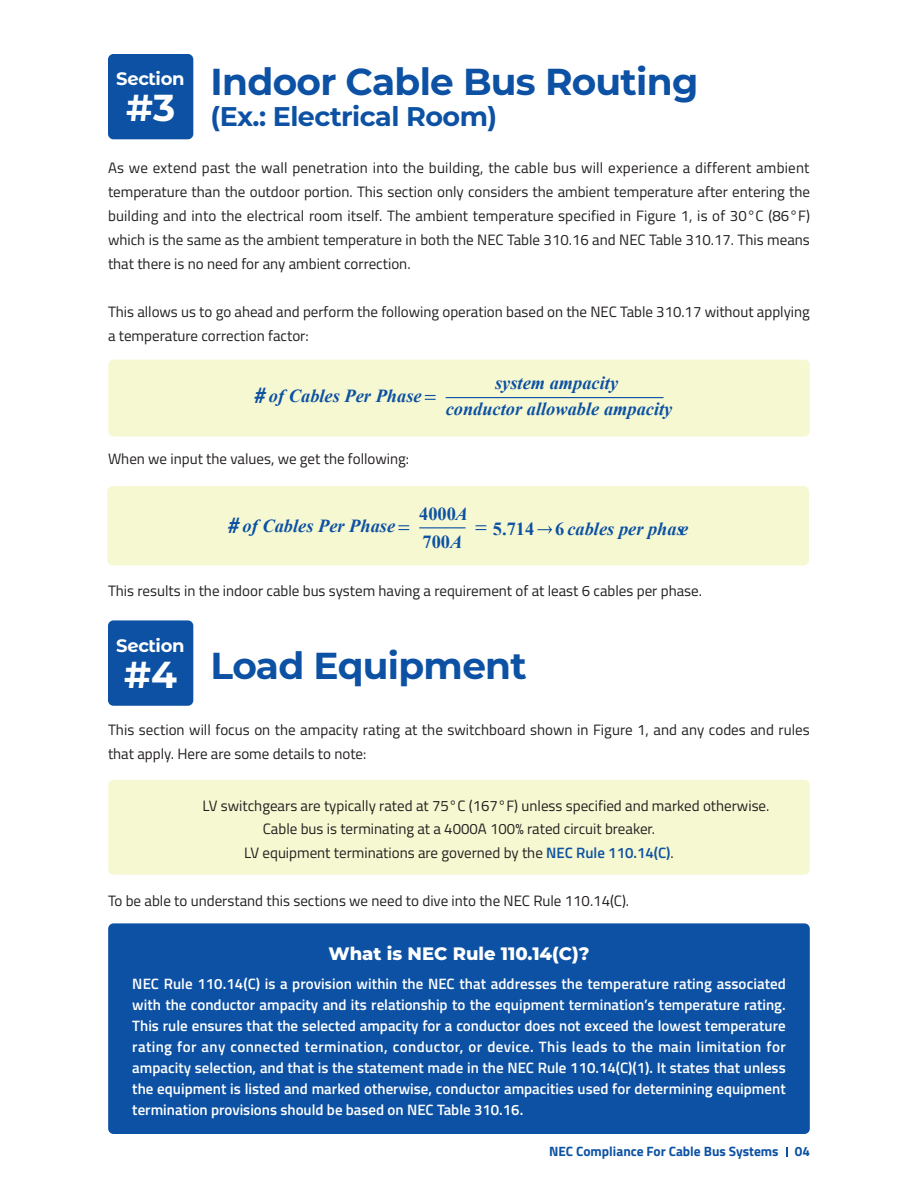
<style>
.page{position:relative;width:918px;height:1188px;background:#fff}
.page>*{position:absolute;margin:0;border:0;box-sizing:border-box;transform-origin:0 0}
.t1{font:700 37.5px "Montserrat";letter-spacing:-.02em;color:#0c51a3}
.t2{font:700 37.5px "Montserrat";color:#fff}
.t3{font:700 27px "Montserrat";letter-spacing:-.02em;color:#0c51a3}
.t4{font:italic 700 18.45px/26.1px "Times New Roman";color:#0c51a3;text-align:center}
.t5{font:700 18.45px "Times New Roman";color:#0c51a3}
.t6{font:800 18px "Montserrat";color:#fff}
.t7{font:700 18px "Montserrat Alternates";letter-spacing:-.02em;color:#fff}
.t8{font:15px/24px "Titillium Web";color:#231f20}
.t9{font:600 15px/21px "Titillium Web";color:#fff;text-align:justify}
.t10{font:700 13.5px "Titillium Web";color:#0c51a3}
.s1{font-family:"Coolvetica Rg";font-weight:400;font-size:23.1px}
.s2{font-style:italic}
.s3{font-style:normal}
.s4{font-weight:600;color:#0c51a3}
</style>
<div class="page">
<svg style="left:786px;top:1147px;width:2px;height:9px"></svg>
<div style="left:108px;top:923px;width:702px;height:211px;background:#0c51a3;border-radius:5px"></div>
<div style="left:108px;top:54px;width:85px;height:85px;background:#0c51a3;border-radius:5px"></div>
<div style="left:108px;top:620px;width:85px;height:86px;background:#0c51a3;border-radius:5px"></div>
<div style="left:108px;top:780px;width:702px;height:95px;background:#f6f8d1;border-radius:5px"></div>
<div style="left:108px;top:360px;width:702px;height:77px;background:#f6f8d1;border-radius:5px"></div>
<hr style="left:446px;top:397px;width:218px;height:1px;background:#0c51a3">
<svg style="left:425px;top:395px;width:11px;height:5px"></svg>
<div style="left:107px;top:486px;width:702px;height:79px;background:#f6f8d1;border-radius:5px"></div>
<hr style="left:419px;top:527px;width:47px;height:1px;background:#0c51a3">
<svg style="left:398px;top:525px;width:11px;height:5px"></svg>
<svg style="left:476px;top:525px;width:10px;height:5px"></svg>
<svg style="left:537px;top:526px;width:15px;height:8px"></svg>
<p class="t7" style="left:116px;top:66px;width:70px">Section</p>
<p class="t2" style="left:126px;top:81px;width:51px">#3</p>
<p class="t1" style="left:211px;top:55px;width:489px">Indoor Cable Bus Routing</p>
<p class="t3" style="left:211px;top:97px;width:288px">(Ex.: Electrical Room)</p>
<p class="t8" style="left:108px;top:155px;width:703px;text-align:justify">As we extend past the wall penetration into the building, the cable bus will experience a different ambient temperature than the outdoor portion. This section only considers the ambient temperature after entering the building and into the electrical room itself. The ambient temperature specified in Figure 1, is of 30°C (86°F) which is the same as the ambient temperature in both the NEC Table 310.16 and NEC Table 310.17. This means that there is no need for any ambient correction.</p>
<p class="t8" style="left:108px;top:299px;width:703px">This allows us to go ahead and perform the following operation based on the NEC Table 310.17 without applying a temperature correction factor:</p>
<p class="t4" style="left:253px;top:382px;width:170px"><span class="s1">#</span> of Cables Per Phase</p>
<p class="t4" style="left:446px;top:370px;width:228px">system ampacity<br>conductor allowable ampacity</p>
<p class="t8" style="left:108px;top:446px;width:303px">When we input the values, we get the following:</p>
<p class="t4" style="left:227px;top:512px;width:170px"><span class="s1">#</span> of Cables Per Phase</p>
<p class="t5" style="left:419px;top:501px;width:50px">4000<span class="s2">A</span></p>
<p class="t5" style="left:423px;top:529px;width:41px">700<span class="s2">A</span></p>
<p class="t4" style="left:495px;top:515px;width:195px"><span class="s3">5.714 ~ 6</span> cables per phase</p>
<p class="t8" style="left:108px;top:578px;width:596px">This results in the indoor cable bus system having a requirement of at least 6 cables per phase.</p>
<p class="t7" style="left:116px;top:632px;width:70px">Section</p>
<p class="t2" style="left:124px;top:647px;width:54px">#4</p>
<p class="t1" style="left:211px;top:639px;width:318px">Load Equipment</p>
<p class="t8" style="left:108px;top:717px;width:703px">This section will focus on the ampacity rating at the switchboard shown in Figure 1, and any codes and rules that apply. Here are some details to note:</p>
<p class="t8" style="left:203px;top:793px;width:568px">LV switchgears are typically rated at 75°C (167°F) unless specified and marked otherwise.</p>
<p class="t8" style="left:263px;top:816px;width:394px">Cable bus is terminating at a 4000A 100% rated circuit breaker.</p>
<p class="t8" style="left:244px;top:840px;width:431px">LV equipment terminations are governed by the <span class="s4">NEC Rule 110.14(C)</span>.</p>
<p class="t8" style="left:108px;top:888px;width:523px">To be able to understand this sections we need to dive into the NEC Rule 110.14(C).</p>
<p class="t6" style="left:328px;top:940px;width:263px">What is NEC Rule 110.14(C)?</p>
<p class="t9" style="left:132px;top:973px;width:655px">NEC Rule 110.14(C) is a provision within the NEC that addresses the temperature rating associated with the conductor ampacity and its relationship to the equipment termination’s temperature rating.<br>This rule ensures that the selected ampacity for a conductor does not exceed the lowest temperature rating for any connected termination, conductor, or device. This leads to the main limitation for ampacity selection, and that is the statement made in the NEC Rule 110.14(C)(1). It states that unless the equipment is listed and marked otherwise, conductor ampacities used for determining equipment termination provisions should be based on NEC Table 310.16.</p>
<p class="t10" style="left:549px;top:1141px;width:262px">NEC Compliance For Cable Bus Systems 04</p>
</div>
